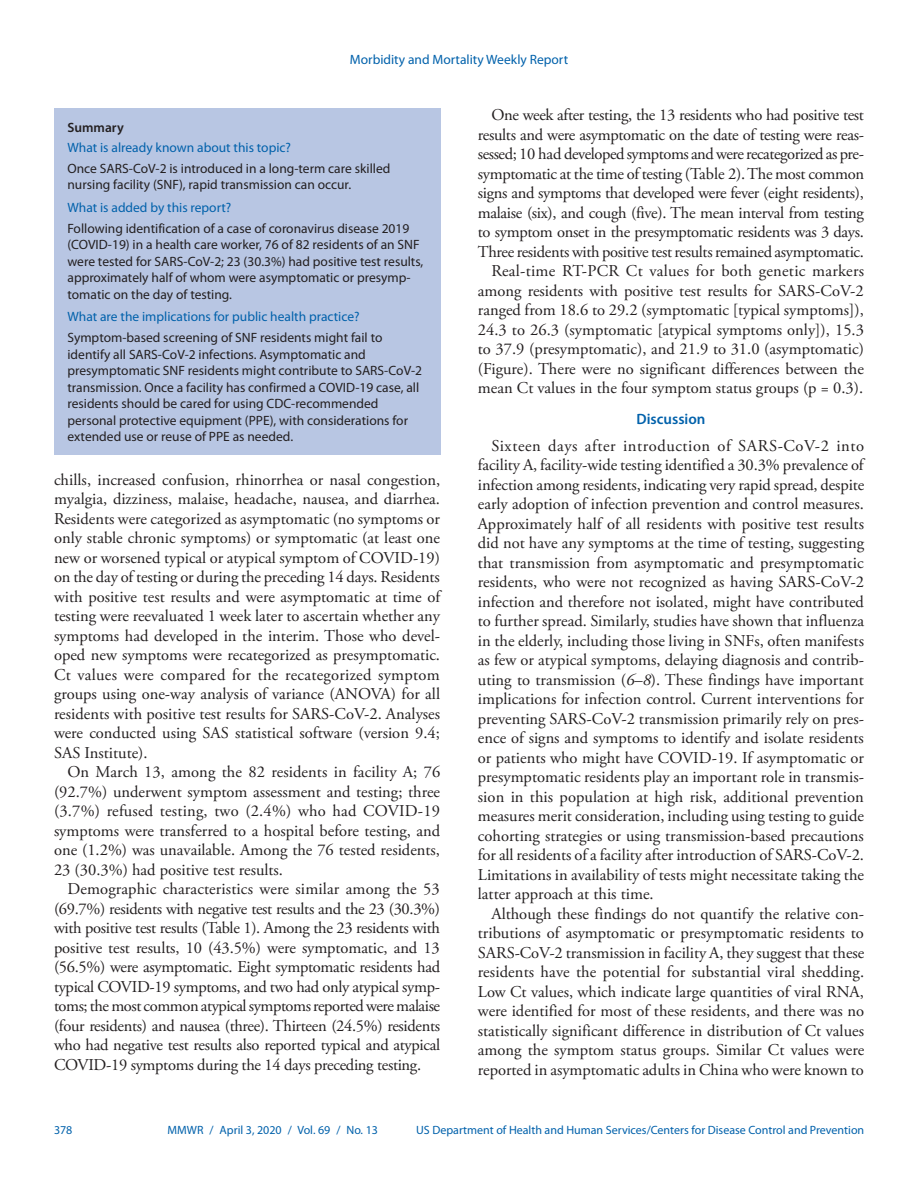
<style>
.page{position:relative;width:918px;height:1188px;background:#fff}
.page>*{position:absolute;margin:0;border:0;box-sizing:border-box;transform-origin:0 0}
.Paragraph{font:16.5px/19.5px "Adobe Garamond Pro";color:#231f20;text-align:justify}
.Discussion_Heading{font:600 15px "Myriad Pro";color:#0161ab}
.Summary_Box_Text{font:13.5px/16.5px "Myriad Pro";color:#231f20}
.Summary_Box_Heading{font:13.5px "Myriad Pro";color:#0161ab}
.Summary_Box_Ttile{font:600 13.5px "Myriad Pro";color:#231f20}
.t1{font:12px "Myriad Pro";color:#0161ab}
.s1{font-style:italic}
</style>
<div class="page">
<div style="left:54px;top:108px;width:386px;height:347px;background:#b8c6e3"></div>
<p class="Summary_Box_Heading" style="left:350px;top:51px;width:220px">Morbidity and Mortality Weekly Report</p>
<h1 class="Summary_Box_Ttile" style="left:68px;top:119px;width:58px">Summary</h1>
<h1 class="Summary_Box_Heading" style="left:68px;top:139px;width:225px">What is already known about this topic?</h1>
<p class="Summary_Box_Text" style="left:68px;top:160px;width:325px">Once SARS-CoV-2 is introduced in a long-term care skilled nursing facility (SNF), rapid transmission can occur.</p>
<h1 class="Summary_Box_Heading" style="left:68px;top:199px;width:165px">What is added by this report?</h1>
<p class="Summary_Box_Text" style="left:68px;top:220px;width:357px">Following identification of a case of coronavirus disease 2019 (COVID-19) in a health care worker, 76 of 82 residents of an SNF were tested for SARS-CoV-2; 23 (30.3%) had positive test results, approximately half of whom were asymptomatic or presymp&shy;tomatic on the day of testing.</p>
<h1 class="Summary_Box_Heading" style="left:68px;top:309px;width:294px">What are the implications for public health practice?</h1>
<p class="Summary_Box_Text" style="left:68px;top:329px;width:356px">Symptom-based screening of SNF residents might fail to identify all SARS-CoV-2 infections. Asymptomatic and presymptomatic SNF residents might contribute to SARS-CoV-2 transmission. Once a facility has confirmed a COVID-19 case, all residents should be cared for using CDC-recommended personal protective equipment (PPE), with considerations for extended use or reuse of PPE as needed.</p>
<p class="Paragraph" style="left:54px;top:470px;width:388px">chills, increased confusion, rhinorrhea or nasal congestion, myalgia, dizziness, malaise, headache, nausea, and diarrhea.<br>Residents were categorized as asymptomatic (no symptoms or only stable chronic symptoms) or symptomatic (at least one new or worsened typical or atypical symptom of COVID-19) on the day of testing or during the preceding 14 days. Residents with positive test results and were asymptomatic at time of testing were reevaluated 1 week later to ascertain whether any symptoms had developed in the interim. Those who devel&shy;oped new symptoms were recategorized as presymptomatic.<br>Ct values were compared for the recategorized symptom groups using one-way analysis of variance (ANOVA) for all residents with positive test results for SARS-CoV-2. Analyses were conducted using SAS statistical software (version 9.4; SAS Institute).</p>
<p class="Paragraph" style="left:54px;top:763px;width:388px;text-indent:13px">On March 13, among the 82 residents in facility A; 76 (92.7%) underwent symptom assessment and testing; three (3.7%) refused testing, two (2.4%) who had COVID-19 symptoms were transferred to a hospital before testing, and one (1.2%) was unavailable. Among the 76 tested residents, 23 (30.3%) had positive test results.</p>
<p class="Paragraph" style="left:54px;top:880px;width:388px;text-indent:13px">Demographic characteristics were similar among the 53 (69.7%) residents with negative test results and the 23 (30.3%) with positive test results (Table 1). Among the 23 residents with positive test results, 10 (43.5%) were symptomatic, and 13 (56.5%) were asymptomatic. Eight symptomatic residents had typical COVID-19 symptoms, and two had only atypical symp&shy;toms; the most common atypical symptoms reported were malaise (four residents) and nausea (three). Thirteen (24.5%) residents who had negative test results also reported typical and atypical COVID-19 symptoms during the 14 days preceding testing.</p>
<p class="Paragraph" style="left:478px;top:106px;width:388px;text-indent:13px">One week after testing, the 13 residents who had positive test results and were asymptomatic on the date of testing were reas&shy;sessed; 10 had developed symptoms and were recategorized as pre&shy;symptomatic at the time of testing (Table 2). The most common signs and symptoms that developed were fever (eight residents), malaise (six), and cough (five). The mean interval from testing to symptom onset in the presymptomatic residents was 3 days.<br>Three residents with positive test results remained asymptomatic.</p>
<p class="Paragraph" style="left:478px;top:262px;width:388px;text-indent:13px">Real-time RT-PCR Ct values for both genetic markers among residents with positive test results for SARS-CoV-2 ranged from 18.6 to 29.2 (symptomatic [typical symptoms]), 24.3 to 26.3 (symptomatic [atypical symptoms only]), 15.3 to 37.9 (presymptomatic), and 21.9 to 31.0 (asymptomatic) (Figure). There were no significant differences between the mean Ct values in the four symptom status groups (p = 0.3).</p>
<h1 class="Discussion_Heading" style="left:636px;top:410px;width:71px">Discussion</h1>
<p class="Paragraph" style="left:478px;top:436px;width:388px;text-indent:13px">Sixteen days after introduction of SARS-CoV-2 into facility A, facility-wide testing identified a 30.3% prevalence of infection among residents, indicating very rapid spread, despite early adoption of infection prevention and control measures.<br>Approximately half of all residents with positive test results did not have any symptoms at the time of testing, suggesting that transmission from asymptomatic and presymptomatic residents, who were not recognized as having SARS-CoV-2 infection and therefore not isolated, might have contributed to further spread. Similarly, studies have shown that influenza in the elderly, including those living in SNFs, often manifests as few or atypical symptoms, delaying diagnosis and contrib&shy;uting to transmission (<span class="s1">6</span>–<span class="s1">8</span>). These findings have important implications for infection control. Current interventions for preventing SARS-CoV-2 transmission primarily rely on pres&shy;ence of signs and symptoms to identify and isolate residents or patients who might have COVID-19. If asymptomatic or presymptomatic residents play an important role in transmis&shy;sion in this population at high risk, additional prevention measures merit consideration, including using testing to guide cohorting strategies or using transmission-based precautions for all residents of a facility after introduction of SARS-CoV-2.<br>Limitations in availability of tests might necessitate taking the latter approach at this time.</p>
<p class="Paragraph" style="left:478px;top:904px;width:388px;text-indent:13px">Although these findings do not quantify the relative con&shy;tributions of asymptomatic or presymptomatic residents to SARS-CoV-2 transmission in facility A, they suggest that these residents have the potential for substantial viral shedding.<br>Low Ct values, which indicate large quantities of viral RNA, were identified for most of these residents, and there was no statistically significant difference in distribution of Ct values among the symptom status groups. Similar Ct values were reported in asymptomatic adults in China who were known to</p>
<p class="t1" style="left:54px;top:1123px;width:20px">378</p>
<p class="t1" style="left:168px;top:1123px;width:212px">MMWR / April 3, 2020 / Vol. 69 / No. 13</p>
<p class="t1" style="left:416px;top:1123px;width:450px">US Department of Health and Human Services/Centers for Disease Control and Prevention</p>
</div>
